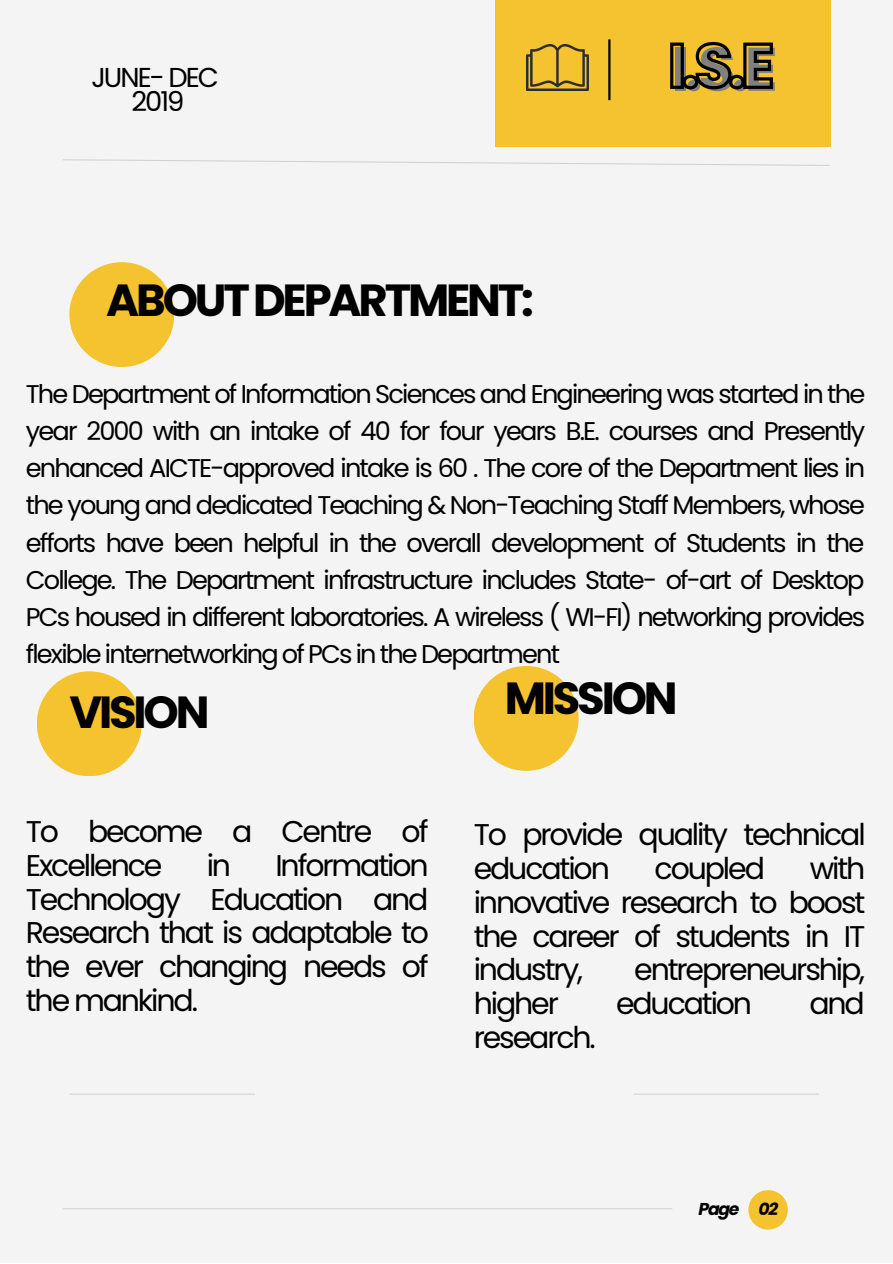
<style>
.page{position:relative;width:893px;height:1264px;background:#fff}
.page>*{position:absolute;margin:0;border:0;box-sizing:border-box;transform-origin:0 0}
.t1{font:700 61.5px "Poppins";color:#808080}
.t2{font:700 45px "Poppins";letter-spacing:-.07em;color:#000}
.t3{font:30px/33.8px "Poppins";letter-spacing:-.07em;color:#000}
.t4{font:27.3px "Poppins";letter-spacing:-.07em;color:#000}
.t5{font:25.65px/37px "Poppins";letter-spacing:-.07em;color:#000;text-align:justify}
.t6{font:italic 700 17.25px "Poppins";letter-spacing:-.07em;color:#000}
</style>
<div class="page">
<div style="left:0;top:0;width:892px;height:1262px;background:#f4f4f4"></div>
<div style="left:495px;top:0;width:335px;height:147px;background:#f5c32f"></div>
<img style="left:526px;top:45px;width:62px;height:46px">
<hr style="left:608px;top:39px;width:2px;height:61px;background:#000">
<svg style="left:63px;top:159px;width:767px;height:7px"></svg>
<hr style="left:63px;top:1208px;width:609px;height:1px;background:#000">
<hr style="left:69px;top:1093px;width:186px;height:1px;background:#000">
<hr style="left:633px;top:1093px;width:185px;height:1px;background:#000">
<div style="left:69px;top:262px;width:105px;height:105px;background:#f5c32f;border-radius:50%"></div>
<div style="left:473px;top:666px;width:105px;height:104px;background:#f5c32f;border-radius:50%"></div>
<div style="left:748px;top:1190px;width:39px;height:39px;background:#f5c32f;border-radius:50%"></div>
<div style="left:37px;top:671px;width:105px;height:105px;background:#f5c32f;border-radius:50%"></div>
<svg style="left:670px;top:41px;width:103px;height:49px"></svg>
<p class="t4" style="left:91px;top:58px;width:129px">JUNE- DEC</p>
<p class="t4" style="left:131px;top:82px;width:55px">2019</p>
<p class="t2" style="left:106px;top:268px;width:429px">ABOUTDEPARTMENT:</p>
<p class="t1" style="left:671px;top:26px;width:108px">I.S.E</p>
<p class="t5" style="left:26px;top:375px;width:840px">The Department of Information Sciences and Engineering was started in the year 2000 with an intake of 40 for four years B.E. courses and Presently enhanced AICTE-approved intake is 60 . The core of the Department lies in the young and dedicated Teaching &amp; Non-Teaching Staff Members, whose efforts have been helpful in the overall development of Students in the College. The Department infrastructure includes State- of-art of Desktop PCs housed in different laboratories. A wireless ( WI-FI) networking provides flexible internetworking of PCs in the Department</p>
<p class="t2" style="left:69px;top:680px;width:142px">VISION</p>
<p class="t3" style="left:26px;top:814px;width:404px">To become a Centre of<br>Excellence</p>
<p class="t3" style="left:26px;top:848px;width:404px;text-align:justify;text-indent:249px">Information Technology Education and Research that is adaptable to the ever changing needs of the mankind.</p>
<p class="t3" style="left:207px;top:848px;width:26px">in</p>
<p class="t2" style="left:504px;top:666px;width:175px">MISSION</p>
<p class="t3" style="left:473px;top:817px;width:393px">To provide quality technical education</p>
<p class="t3" style="left:473px;top:851px;width:393px;text-align:justify;text-indent:336px">with innovative research to boost the career of students in IT industry,</p>
<p class="t3" style="left:654px;top:851px;width:112px">coupled</p>
<p class="t3" style="left:634px;top:952px;width:232px">entrepreneurship,</p>
<p class="t3" style="left:473px;top:986px;width:87px">higher</p>
<p class="t3" style="left:616px;top:986px;width:138px">education</p>
<p class="t3" style="left:809px;top:986px;width:57px">and</p>
<p class="t3" style="left:473px;top:1020px;width:124px">research.</p>
<p class="t6" style="left:698px;top:1196px;width:42px">Page</p>
<p class="t6" style="left:758px;top:1196px;width:21px">02</p>
</div>
